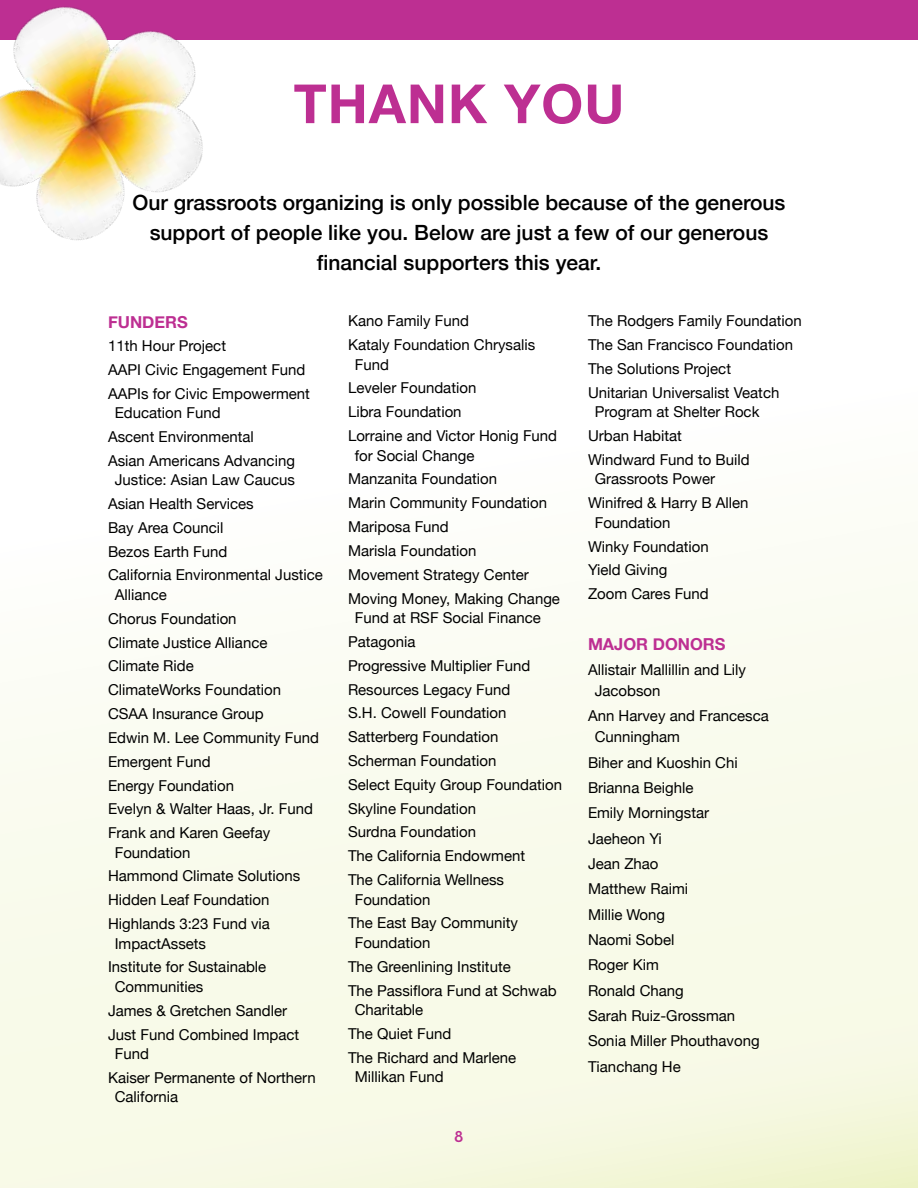
<style>
.page{position:relative;width:918px;height:1188px;background:#fff}
.page>*{position:absolute;margin:0;border:0;box-sizing:border-box;transform-origin:0 0}
.t1{font:700 54px "Helvetica Neue";letter-spacing:.02em;color:#bd2f92}
.t2{font:500 21px/30px "Helvetica Neue";color:#000;text-align:center}
.t3{font:600 18px "Neutra Text TF";color:#bd2f92}
.t4{font:700 16.5px "Helvetica Neue";color:#bd2f92}
.t5{font:15px/23.9px "Helvetica Neue";color:#000}
</style>
<div class="page">
<div style="left:0;top:52px;width:918px;height:1136px;background:linear-gradient(to bottom,#fff,#f6f8e2)"></div>
<svg style="left:917px;top:52px;width:1px;height:1136px"></svg>
<div style="left:0;top:0;width:918px;height:40px;background:#bd2f92"></div>
<img style="left:0;top:6px;width:266px;height:282px">
<h1 class="t1" style="left:294px;top:62px;width:332px">THANK YOU</h1>
<h2 class="t2" style="left:133px;top:186px;width:654px">Our grassroots organizing is only possible because of the generous support of people like you. Below are just a few of our generous financial supporters this year.</h2>
<p class="t4" style="left:108px;top:309px;width:81px">FUNDERS</p>
<p class="t5" style="left:108px;top:334px;width:203px">11th Hour Project<br>AAPI Civic Engagement Fund<br>AAPIs for Civic Empowerment</p>
<p class="t5" style="left:108px;top:402px;width:188px;text-indent:7px">Education Fund<br>Ascent Environmental<br>Asian Americans Advancing</p>
<p class="t5" style="left:108px;top:469px;width:217px;text-indent:7px">Justice: Asian Law Caucus<br>Asian Health Services<br>Bay Area Council<br>Bezos Earth Fund<br>California Environmental Justice</p>
<p class="t5" style="left:108px;top:584px;width:212px;text-indent:7px">Alliance<br>Chorus Foundation<br>Climate Justice Alliance<br>Climate Ride<br>ClimateWorks Foundation<br>CSAA Insurance Group<br>Edwin M. Lee Community Fund<br>Emergent Fund<br>Energy Foundation<br>Evelyn &amp; Walter Haas, Jr. Fund<br>Frank and Karen Geefay</p>
<p class="t5" style="left:108px;top:841px;width:194px;text-indent:7px">Foundation<br>Hammond Climate Solutions<br>Hidden Leaf Foundation<br>Highlands 3:23 Fund via</p>
<p class="t5" style="left:108px;top:932px;width:160px;text-indent:7px">ImpactAssets<br>Institute for Sustainable</p>
<p class="t5" style="left:108px;top:976px;width:193px;text-indent:7px">Communities<br>James &amp; Gretchen Sandler<br>Just Fund Combined Impact</p>
<p class="t5" style="left:108px;top:1043px;width:209px;text-indent:7px">Fund<br>Kaiser Permanente of Northern</p>
<p class="t5" style="left:115px;top:1086px;width:65px">California</p>
<p class="t5" style="left:348px;top:310px;width:189px">Kano Family Fund<br>Kataly Foundation Chrysalis</p>
<p class="t5" style="left:348px;top:353px;width:211px;text-indent:7px">Fund<br>Leveler Foundation<br>Libra Foundation<br>Lorraine and Victor Honig Fund</p>
<p class="t5" style="left:348px;top:444px;width:214px;text-indent:7px">for Social Change<br>Manzanita Foundation<br>Marin Community Foundation<br>Mariposa Fund<br>Marisla Foundation<br>Movement Strategy Center<br>Moving Money, Making Change</p>
<p class="t5" style="left:348px;top:607px;width:216px;text-indent:7px">Fund at RSF Social Finance<br>Patagonia<br>Progressive Multiplier Fund<br>Resources Legacy Fund<br>S.H. Cowell Foundation<br>Satterberg Foundation<br>Scherman Foundation<br>Select Equity Group Foundation<br>Skyline Foundation<br>Surdna Foundation<br>The California Endowment<br>The California Wellness</p>
<p class="t5" style="left:348px;top:888px;width:172px;text-indent:7px">Foundation<br>The East Bay Community</p>
<p class="t5" style="left:348px;top:931px;width:210px;text-indent:7px">Foundation<br>The Greenlining Institute<br>The Passiflora Fund at Schwab</p>
<p class="t5" style="left:348px;top:999px;width:170px;text-indent:7px">Charitable<br>The Quiet Fund<br>The Richard and Marlene</p>
<p class="t5" style="left:355px;top:1066px;width:90px">Millikan Fund</p>
<p class="t3" style="left:454px;top:1125px;width:11px">8</p>
<p class="t5" style="left:588px;top:310px;width:215px">The Rodgers Family Foundation<br>The San Francisco Foundation<br>The Solutions Project<br>Unitarian Universalist Veatch</p>
<p class="t5" style="left:588px;top:401px;width:173px;text-indent:7px">Program at Shelter Rock<br>Urban Habitat<br>Windward Fund to Build</p>
<p class="t5" style="left:588px;top:468px;width:162px;text-indent:7px">Grassroots Power<br>Winifred &amp; Harry B Allen</p>
<p class="t5" style="left:588px;top:511px;width:122px;text-indent:7px">Foundation<br>Winky Foundation<br>Yield Giving<br>Zoom Cares Fund</p>
<p class="t4" style="left:588px;top:631px;width:139px">MAJOR DONORS</p>
<p class="t5" style="left:595px;top:660px;width:153px;line-height:21px;text-indent:-7px">Allistair Mallillin and Lily<br>Jacobson</p>
<p class="t5" style="left:595px;top:707px;width:176px;line-height:21px;text-indent:-7px">Ann Harvey and Francesca<br>Cunningham</p>
<p class="t5" style="left:588px;top:751px;width:173px;line-height:25.3px">Biher and Kuoshin Chi<br>Brianna Beighle<br>Emily Morningstar<br>Jaeheon Yi<br>Jean Zhao<br>Matthew Raimi<br>Millie Wong<br>Naomi Sobel<br>Roger Kim<br>Ronald Chang<br>Sarah Ruiz-Grossman<br>Sonia Miller Phouthavong<br>Tianchang He</p>
</div>
